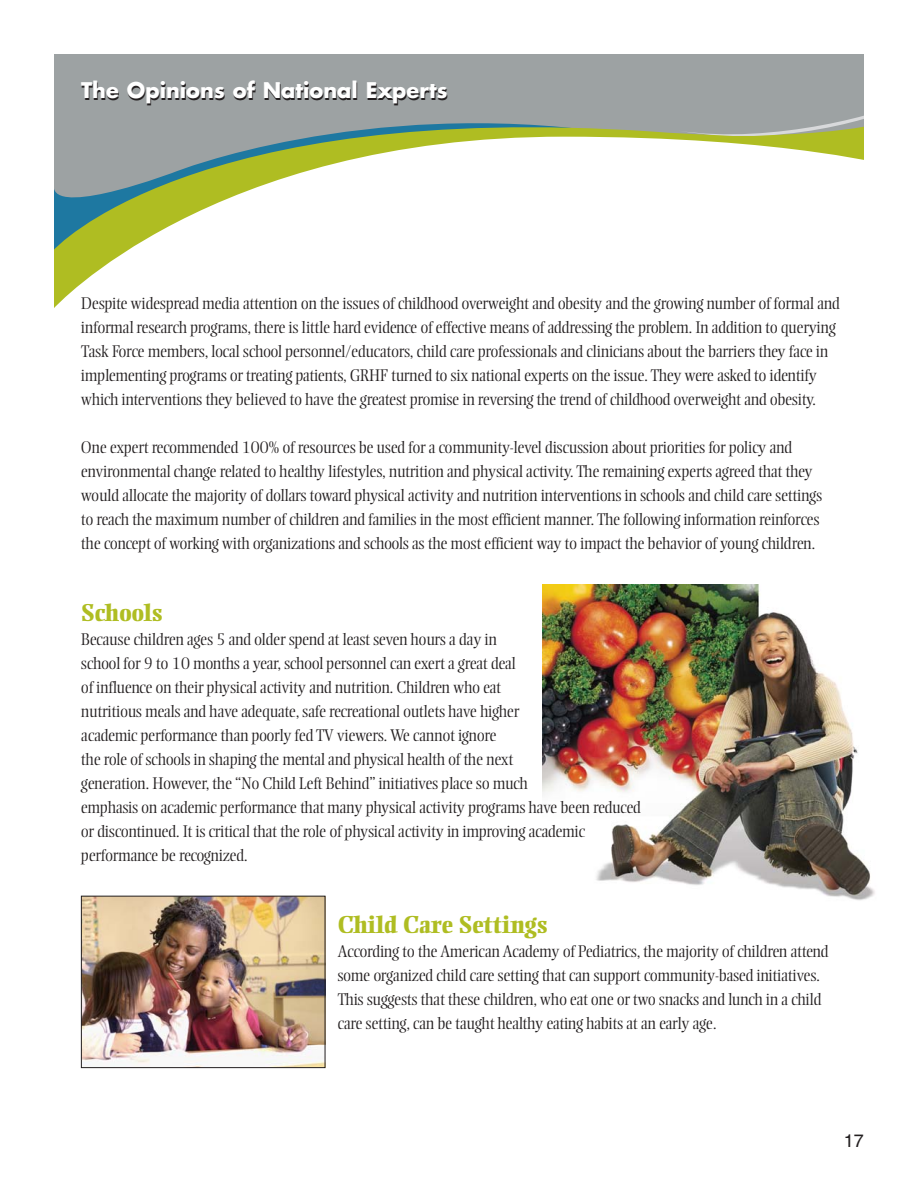
<style>
.page{position:relative;width:918px;height:1188px;background:#fff}
.page>*{position:absolute;margin:0;border:0;box-sizing:border-box;transform-origin:0 0}
.t1{font:800 24px "Ellington";letter-spacing:-.015em;color:#afbd22}
.t2{font:700 21px "Futura";color:#231f20}
.t3{font:18px "Helvetica";color:#231f20}
.t4{font:300 16.5px/24px "Ellington";letter-spacing:-.01em;color:#231f20}
</style>
<div class="page">
<img style="left:542px;top:585px;width:333px;height:316px">
<div style="left:54px;top:54px;width:810px;height:46px;background:#9da2a3"></div>
<svg style="left:54px;top:100px;width:810px;height:208px"></svg>
<svg style="left:678px;top:101px;width:186px;height:51px;background:#aeb58d"></svg>
<img style="left:83px;top:898px;width:240px;height:168px">
<div style="left:81px;top:896px;width:244px;height:172px;border:1px solid #231f20"></div>
<p class="t2" style="left:82px;top:82px;width:368px">The Opinions of National Experts</p>
<p class="t4" style="left:81px;top:293px;width:760px">Despite widespread media attention on the issues of childhood overweight and obesity and the growing number of formal and informal research programs, there is little hard evidence of effective means of addressing the problem. In addition to querying Task Force members, local school personnel/educators, child care professionals and clinicians about the barriers they face in implementing programs or treating patients, GRHF turned to six national experts on the issue. They were asked to identify which interventions they believed to have the greatest promise in reversing the trend of childhood overweight and obesity.</p>
<p class="t4" style="left:81px;top:437px;width:743px">One expert recommended 100% of resources be used for a community-level discussion about priorities for policy and environmental change related to healthy lifestyles, nutrition and physical activity. The remaining experts agreed that they would allocate the majority of dollars toward physical activity and nutrition interventions in schools and child care settings to reach the maximum number of children and families in the most efficient manner. The following information reinforces the concept of working with organizations and schools as the most efficient way to impact the behavior of young children.</p>
<h1 class="t1" style="left:81px;top:604px;width:83px">Schools</h1>
<p class="t4" style="left:81px;top:629px;width:561px">Because children ages 5 and older spend at least seven hours a day in<br>school for 9 to 10 months a year, school personnel can exert a great deal<br>of influence on their physical activity and nutrition. Children who eat<br>nutritious meals and have adequate, safe recreational outlets have higher<br>academic performance than poorly fed TV viewers. We cannot ignore<br>the role of schools in shaping the mental and physical health of the next<br>generation. However, the “No Child Left Behind” initiatives place so much<br>emphasis on academic performance that many physical activity programs have been reduced or discontinued. It is critical that the role of physical activity in improving academic performance be recognized.</p>
<h1 class="t1" style="left:337px;top:916px;width:212px">Child Care Settings</h1>
<p class="t4" style="left:337px;top:941px;width:493px">According to the American Academy of Pediatrics, the majority of children attend some organized child care setting that can support community-based initiatives.<br>This suggests that these children, who eat one or two snacks and lunch in a child care setting, can be taught healthy eating habits at an early age.</p>
<p class="t3" style="left:844px;top:1134px;width:22px">17</p>
</div>
